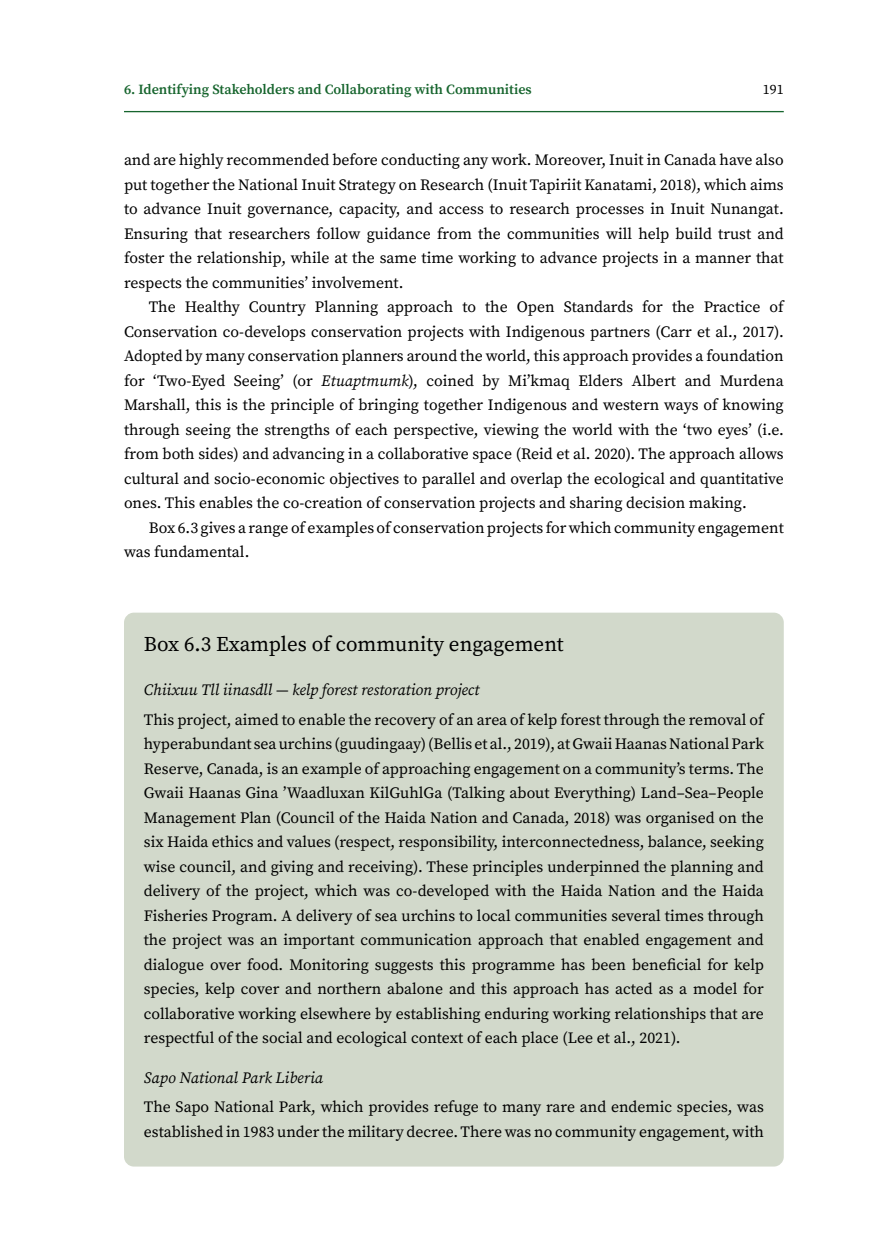
<style>
.page{position:relative;width:883px;height:1260px;background:#fff}
.page>*{position:absolute;margin:0;border:0;box-sizing:border-box;transform-origin:0 0}
.t1{font:21px "Source Serif Pro Regular 2";color:#000}
.t2{font:15.75px/24.5px "Source Serif Pro Regular 2";color:#000;text-align:justify}
.t3{font:15.75px/24.5px "Source Serif Pro";color:#000}
.t4{font:italic 15.75px "Source Serif Pro";color:#000}
.t5{font:15.75px "Source Serif Pro It 2";color:#000}
.t6{font:600 14px "Source Serif Pro";color:#17652e}
.t7{font:14px "Source Serif Pro Regular 2";color:#000}
.s1{font-family:"Source Serif Pro It 2"}
.s2{font-family:"Source Serif Pro Regular 2"}
.s3{font-family:"Source Serif Pro It 2";font-style:normal}
</style>
<div class="page">
<hr style="left:124px;top:111px;width:660px;height:1px;background:#17652e">
<div style="left:124px;top:613px;width:660px;height:554px;background:#d2d9cb;border-radius:10px"></div>
<p class="t6" style="left:124px;top:83px;width:409px">6. Identifying Stakeholders and Collaborating with Communities</p>
<p class="t7" style="left:763px;top:83px;width:22px">191</p>
<p class="t2" style="left:124px;top:149px;width:661px">and are highly recommended before conducting any work. Moreover, Inuit in Canada have also put together the National Inuit Strategy on Research (Inuit Tapiriit Kanatami, 2018), which aims to advance Inuit governance, capacity, and access to research processes in Inuit Nunangat.<br>Ensuring that researchers follow guidance from the communities will help build trust and foster the relationship, while at the same time working to advance projects in a manner that</p>
<p class="t3" style="left:124px;top:270px;width:281px">respects the communities’ involvement.</p>
<p class="t2" style="left:124px;top:296px;width:661px;text-indent:25px">The Healthy Country Planning approach to the Open Standards for the Practice of Conservation co-develops conservation projects with Indigenous partners (Carr et al., 2017).<br>Adopted by many conservation planners around the world, this approach provides a foundation</p>
<p class="t3" style="left:124px;top:368px;width:661px">for ‘Two-Eyed Seeing’ (or <span class="s1">Etuaptmumk</span><span class="s2">), coined by</span> Mi’kmaq Elders Albert and Murdena</p>
<p class="t2" style="left:124px;top:394px;width:661px">Marshall, this is the principle of bringing together Indigenous and western ways of knowing</p>
<p class="t3" style="left:124px;top:417px;width:661px">through seeing the strengths of each perspective, viewing the world with the ‘two eyes’ (i.e.</p>
<p class="t2" style="left:124px;top:443px;width:661px">from both sides) and advancing in a collaborative space (Reid et al. 2020). The approach allows cultural and socio-economic objectives to parallel and overlap the ecological and quantitative ones. This enables the co-creation of conservation projects and sharing decision making.</p>
<p class="t2" style="left:124px;top:516px;width:661px;text-indent:25px">Box 6.3 gives a range of examples of conservation projects for which community engagement was fundamental.</p>
<h1 class="t1" style="left:144px;top:635px;width:421px">Box 6.3 Examples of community engagement</h1>
<p class="t4" style="left:144px;top:679px;width:337px">Chiixuu Tll iinasdll — kelp forest <span class="s3">restoration project</span></p>
<p class="t2" style="left:144px;top:709px;width:622px">This project, aimed to enable the recovery of an area of kelp forest through the removal of hyperabundant sea urchins (guudingaay) (Bellis et al., 2019), at Gwaii Haanas National Park</p>
<p class="t3" style="left:144px;top:756px;width:622px"><span class="s2">Reserve,</span> Canada, is an example of approaching engagement on a community’s terms. The<br>Gwaii Haanas Gina ’Waadluxan KilGuhlGa (Talking about Everything) Land–Sea–People</p>
<p class="t2" style="left:144px;top:807px;width:622px">Management Plan (Council of the Haida Nation and Canada, 2018) was organised on the six Haida ethics and values (respect, responsibility, interconnectedness, balance, seeking wise council, and giving and receiving). These principles underpinned the planning and delivery of the project, which was co-developed with the Haida Nation and the Haida Fisheries Program. A delivery of sea urchins to local communities several times through the project was an important communication approach that enabled engagement and</p>
<p class="t3" style="left:144px;top:952px;width:622px">dialogue over food. Monitoring suggests this programme has been beneficial for kelp</p>
<p class="t2" style="left:144px;top:978px;width:622px">species, kelp cover and northern abalone and this approach has acted as a model for collaborative working elsewhere by establishing enduring working relationships that are respectful of the social and ecological context of each place (Lee et al., 2021).</p>
<p class="t5" style="left:144px;top:1071px;width:181px">Sapo National Park Liberia</p>
<p class="t2" style="left:144px;top:1096px;width:622px">The Sapo National Park, which provides refuge to many rare and endemic species, was established in 1983 under the military decree. There was no community engagement, with</p>
</div>
